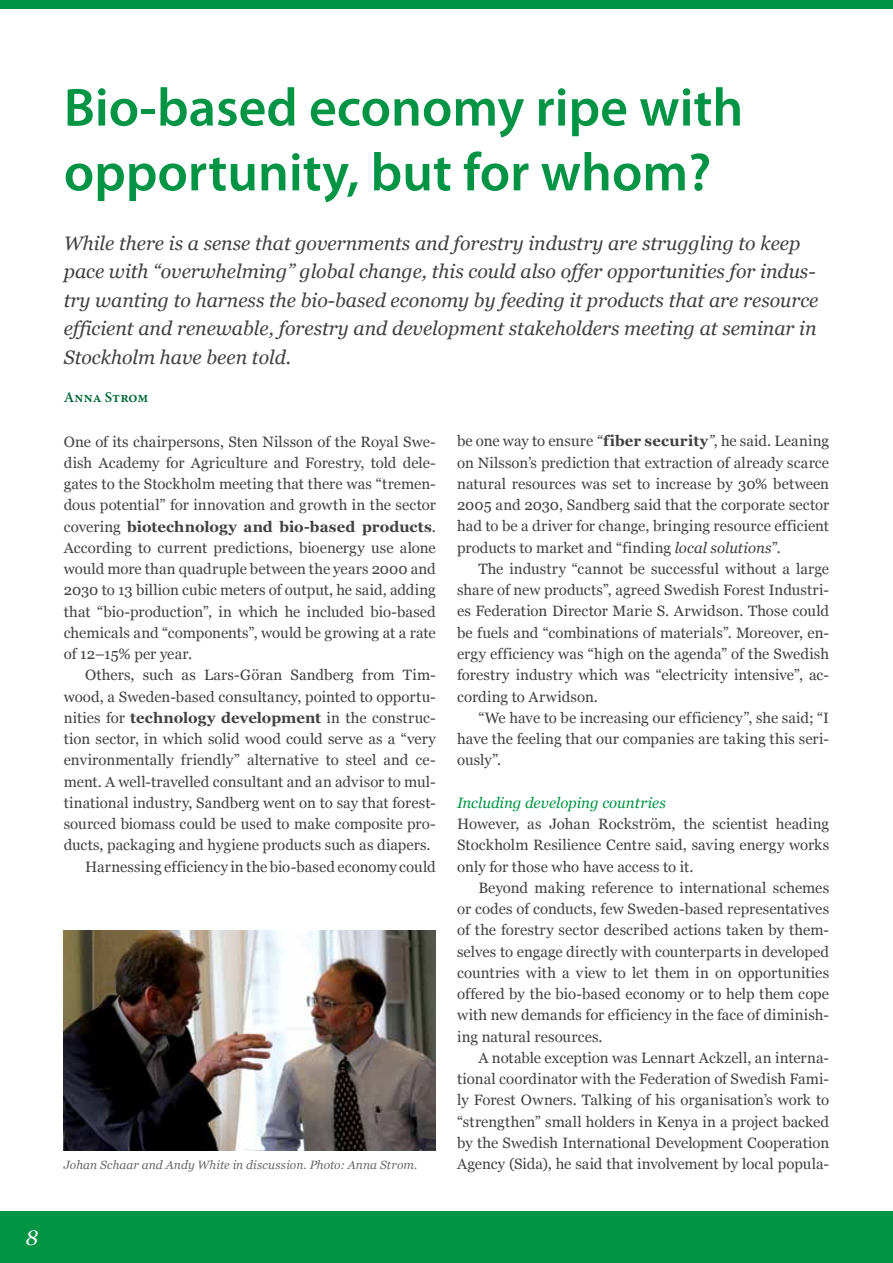
<style>
.page{position:relative;width:893px;height:1263px;background:#fff}
.page>*{position:absolute;margin:0;border:0;box-sizing:border-box;transform-origin:0 0}
.t1{font:600 54px/64.8px "Myriad Pro";color:#009444}
.t2{font:italic 21px "Georgia";color:#fff}
.t3{font:italic 19.5px/28.5px "Georgia";color:#414042}
.t4{font:15px/21.3px "Georgia";letter-spacing:.005em;color:#414042;text-align:justify}
.t5{font:italic 15px "Georgia";color:#009444}
.t6{font:600 15px "Minion Pro";letter-spacing:-.01em;color:#006838}
.t7{font:italic 12px "Georgia";letter-spacing:.005em;color:#696a6d}
.s1{font-weight:700}
.s2{font-style:italic}
</style>
<div class="page">
<div style="left:0;top:0;width:893px;height:9px;background:#009444"></div>
<div style="left:0;top:1212px;width:893px;height:51px;background:#009444"></div>
<img style="left:64px;top:930px;width:372px;height:220px">
<h2 class="t2" style="left:26px;top:1225px;width:14px">8</h2>
<h1 class="t1" style="left:64px;top:74px;width:681px">Bio-based economy ripe with opportunity, but for whom?</h1>
<p class="t3" style="left:64px;top:229px;width:756px">While there is a sense that governments and forestry industry are struggling to keep pace with “overwhelming” global change, this could also offer opportunities for indus&shy;try wanting to harness the bio-based economy by feeding it products that are resource efficient and renewable, forestry and development stakeholders meeting at seminar in Stockholm have been told.</p>
<p class="t6" style="left:64px;top:387px;width:86px">Anna Strom</p>
<p class="t4" style="left:64px;top:431px;width:374px">One of its chairpersons, Sten Nilsson of the Royal Swe&shy;dish Academy for Agriculture and Forestry, told dele&shy;gates to the Stockholm meeting that there was “tremen&shy;dous potential” for innovation and growth in the sector covering <span class="s1">biotechnology and bio-based products</span>.<br>According to current predictions, bioenergy use alone would more than quadruple between the years 2000 and 2030 to 13 billion cubic meters of output, he said, adding that “bio-production”, in which he included bio-based chemicals and “components”, would be growing at a rate of 12–15% per year.</p>
<p class="t4" style="left:85px;top:665px;width:352px">Others, such as Lars-Göran Sandberg from Tim-</p>
<p class="t4" style="left:64px;top:686px;width:374px">wood, a Sweden-based consultancy, pointed to opportu-</p>
<p class="t4" style="left:64px;top:707px;width:374px">nities for <span class="s1">technology development</span> in the construc-</p>
<p class="t4" style="left:64px;top:729px;width:374px">tion sector, in which solid wood could serve as a “very</p>
<p class="t4" style="left:64px;top:750px;width:374px">environmentally friendly” alternative to steel and ce-</p>
<p class="t4" style="left:64px;top:771px;width:374px">ment. A well-travelled consultant and an advisor to mul-</p>
<p class="t4" style="left:64px;top:792px;width:373px">tinational industry, Sandberg went on to say that forest-</p>
<p class="t4" style="left:64px;top:814px;width:374px">sourced biomass could be used to make composite pro-</p>
<p class="t4" style="left:64px;top:835px;width:368px">ducts, packaging and hygiene products such as diapers.</p>
<p class="t4" style="left:85px;top:856px;width:352px">Harnessing efficiency in the bio-based economy could</p>
<p class="t7" style="left:64px;top:1157px;width:355px">Johan Schaar and Andy White in discussion. Photo: Anna Strom.</p>
<p class="t4" style="left:457px;top:431px;width:374px">be one way to ensure <span class="s2">“</span><span class="s1">fiber security</span><span class="s2">”</span>, he said. Leaning on Nilsson’s prediction that extraction of already scarce natural resources was set to increase by 30% between 2005 and 2030, Sandberg said that the corporate sector had to be a driver for change, bringing resource efficient products to market and “finding <span class="s2">local solutions</span>”.</p>
<p class="t4" style="left:457px;top:558px;width:374px;text-indent:21px">The industry “cannot be successful without a large share of new products”, agreed Swedish Forest Industri&shy;es Federation Director Marie S. Arwidson. Those could be fuels and “combinations of materials”. Moreover, en&shy;ergy efficiency was “high on the agenda” of the Swedish forestry industry which was “electricity intensive”, ac&shy;cording to Arwidson.</p>
<p class="t4" style="left:457px;top:707px;width:374px;text-indent:21px">“We have to be increasing our efficiency”, she said; “I have the feeling that our companies are taking this seri&shy;ously”.</p>
<p class="t5" style="left:457px;top:793px;width:210px">Including developing countries</p>
<p class="t4" style="left:457px;top:813px;width:374px">However, as Johan Rockström, the scientist heading Stockholm Resilience Centre said, saving energy works only for those who have access to it.</p>
<p class="t4" style="left:457px;top:877px;width:374px;text-indent:21px">Beyond making reference to international schemes or codes of conducts, few Sweden-based representatives of the forestry sector described actions taken by them&shy;selves to engage directly with counterparts in developed countries with a view to let them in on opportunities offered by the bio-based economy or to help them cope with new demands for efficiency in the face of diminish&shy;ing natural resources.</p>
<p class="t4" style="left:457px;top:1047px;width:374px;text-indent:21px">A notable exception was Lennart Ackzell, an interna&shy;tional coordinator with the Federation of Swedish Fami&shy;ly Forest Owners. Talking of his organisation’s work to “strengthen” small holders in Kenya in a project backed by the Swedish International Development Cooperation Agency (Sida), he said that involvement by local popula-</p>
</div>
